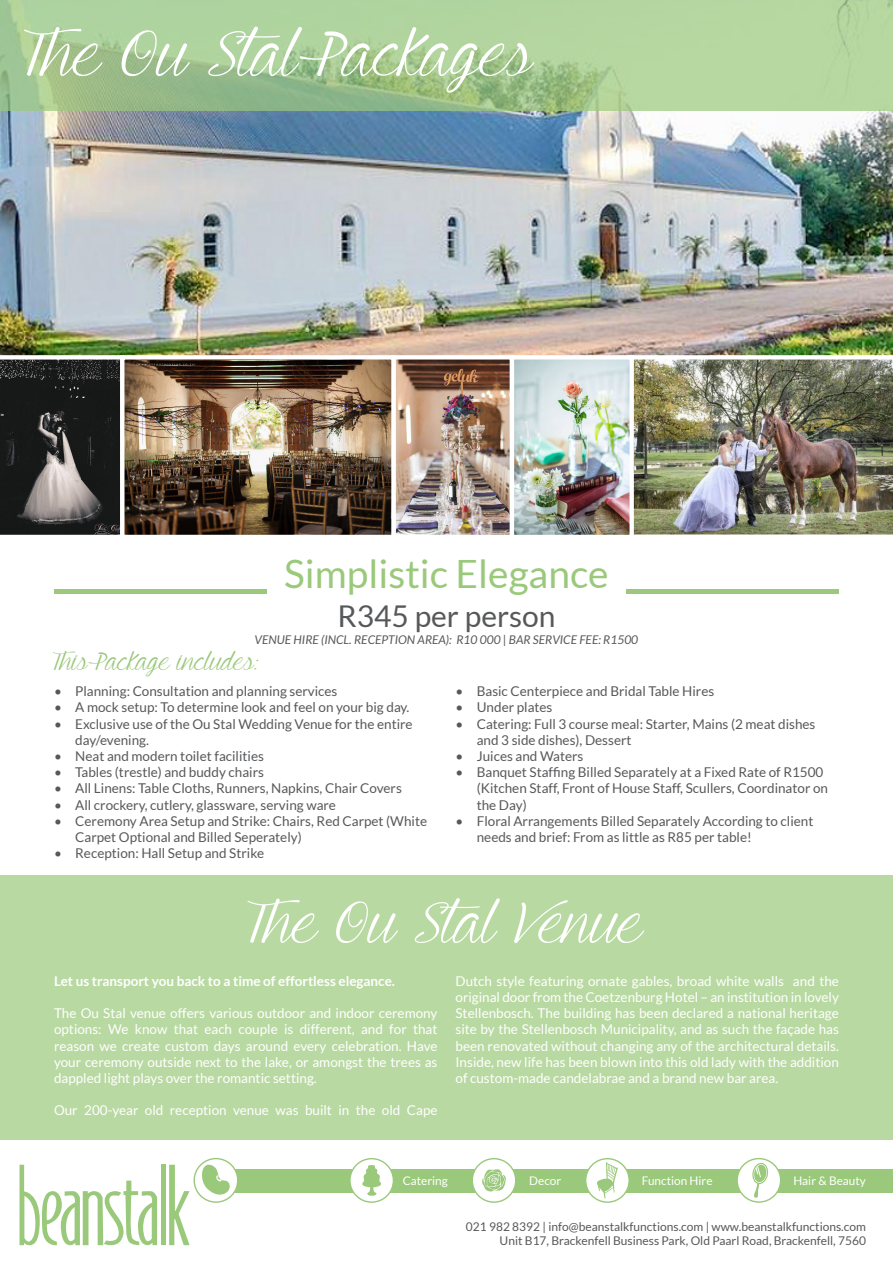
<style>
.page{position:relative;width:893px;height:1263px;background:#fff}
.page>*{position:absolute;margin:0;border:0;box-sizing:border-box;transform-origin:0 0}
.t1{font:65.4px "Young&Beautiful";color:#fff}
.t2{font:59.4px "Young&Beautiful";color:#fff}
.t3{font:39px "Lato";color:#9bc97b}
.t4{font:30px "Lato";color:#57585a}
.t5{font:25.5px "Young&Beautiful";color:#9bc97b}
.t6{font:13.5px/16.2px "Lato";color:#57585a}
.t7{font:13.5px/16.2px "Lato";color:#fff;text-align:justify}
.t8{font:700 13.5px "Lato";color:#fff}
.t9{font:12px "Lato";color:#57585a}
.t10{font:italic 12px "Lato";color:#57585a}
.t11{font:11.85px "Lato";color:#fff}
</style>
<div class="page">
<div style="left:0;top:875px;width:893px;height:265px;background:#b9d9a2"></div>
<img style="left:0;top:111px;width:893px;height:244px">
<img style="left:125px;top:360px;width:503px;height:174px">
<svg style="left:0;top:355px;width:120px;height:180px;background:#3a3a39"></svg>
<img style="left:628px;top:355px;width:265px;height:180px">
<div style="left:120px;top:355px;width:276px;height:184px;border:4px solid #fff"></div>
<div style="left:391px;top:355px;width:123px;height:184px;border:4px solid #fff"></div>
<div style="left:510px;top:355px;width:124px;height:184px;border:4px solid #fff"></div>
<svg style="left:0;top:0;width:893px;height:111px;background:#aacd97"></svg>
<div style="left:54px;top:589px;width:213px;height:5px;background:#9bc97b"></div>
<div style="left:626px;top:589px;width:213px;height:5px;background:#9bc97b"></div>
<div style="left:200px;top:1169px;width:693px;height:23px;background:#9bc97b"></div>
<svg style="left:20px;top:1165px;width:137px;height:81px"></svg>
<div style="left:161px;top:1165px;width:5px;height:80px;background:#9bc97b"></div>
<svg style="left:169px;top:1165px;width:21px;height:80px"></svg>
<svg style="left:194px;top:1158px;width:44px;height:44px"></svg>
<div style="left:193px;top:1158px;width:45px;height:45px;border:1px solid #9bc97b;border-radius:50%"></div>
<svg style="left:199px;top:1164px;width:33px;height:32px"></svg>
<div style="left:586px;top:1159px;width:43px;height:43px;background:#fff;border-radius:50%"></div>
<div style="left:585px;top:1158px;width:45px;height:45px;border:1px solid #9bc97b;border-radius:50%"></div>
<div style="left:350px;top:1159px;width:43px;height:43px;background:#fff;border-radius:50%"></div>
<div style="left:349px;top:1158px;width:45px;height:45px;border:1px solid #9bc97b;border-radius:50%"></div>
<div style="left:472px;top:1159px;width:44px;height:43px;background:#fff;border-radius:50%"></div>
<div style="left:472px;top:1158px;width:44px;height:45px;border:1px solid #9bc97b;border-radius:50%"></div>
<svg style="left:597px;top:1162px;width:21px;height:36px"></svg>
<svg style="left:362px;top:1165px;width:19px;height:31px"></svg>
<svg style="left:482px;top:1169px;width:24px;height:23px"></svg>
<svg style="left:737px;top:1158px;width:44px;height:44px"></svg>
<div style="left:736px;top:1158px;width:45px;height:45px;border:1px solid #9bc97b;border-radius:50%"></div>
<svg style="left:751px;top:1161px;width:19px;height:37px"></svg>
<p class="t1" style="left:27px;top:20px;width:507px">The Ou Stal Packages</p>
<p class="t3" style="left:284px;top:552px;width:326px">Simplistic Elegance</p>
<p class="t4" style="left:337px;top:599px;width:220px">R345 per person</p>
<p class="t10" style="left:255px;top:633px;width:385px">VENUE HIRE (INCL. RECEPTION AREA): R10 000 | BAR SERVICE FEE: R1500</p>
<p class="t5" style="left:54px;top:648px;width:206px">This Package includes:</p>
<p class="t6" style="left:54px;top:683px;width:285px">• Planning: Consultation and planning services</p>
<p class="t6" style="left:54px;top:699px;width:357px">• A mock setup: To determine look and feel on your big day.</p>
<p class="t6" style="left:75px;top:715px;width:339px;text-indent:-21px">• Exclusive use of the Ou Stal Wedding Venue for the entire day/evening.</p>
<p class="t6" style="left:54px;top:748px;width:211px">• Neat and modern toilet facilities</p>
<p class="t6" style="left:54px;top:764px;width:211px">• Tables (trestle) and buddy chairs</p>
<p class="t6" style="left:54px;top:780px;width:349px">• All Linens: Table Cloths, Runners, Napkins, Chair Covers</p>
<p class="t6" style="left:54px;top:796px;width:284px">• All crockery, cutlery, glassware, serving ware</p>
<p class="t6" style="left:75px;top:813px;width:353px;text-indent:-21px">• Ceremony Area Setup and Strike: Chairs, Red Carpet (White<br>Carpet Optional and Billed Seperately)</p>
<p class="t6" style="left:54px;top:845px;width:212px">• Reception: Hall Setup and Strike</p>
<p class="t6" style="left:455px;top:683px;width:260px">• Basic Centerpiece and Bridal Table Hires</p>
<p class="t6" style="left:455px;top:699px;width:99px">• Under plates</p>
<p class="t6" style="left:477px;top:715px;width:340px;text-indent:-21px">• Catering: Full 3 course meal: Starter, Mains (2 meat dishes and 3 side dishes), Dessert</p>
<p class="t6" style="left:455px;top:748px;width:129px">• Juices and Waters</p>
<p class="t6" style="left:477px;top:764px;width:353px;text-indent:-21px">• Banquet Staffing Billed Separately at a Fixed Rate of R1500 (Kitchen Staff, Front of House Staff, Scullers, Coordinator on the Day)</p>
<p class="t6" style="left:477px;top:813px;width:338px;text-indent:-21px">• Floral Arrangements Billed Separately According to client needs and brief: From as little as R85 per table!</p>
<p class="t2" style="left:250px;top:892px;width:394px">The Ou Stal Venue</p>
<p class="t8" style="left:54px;top:973px;width:342px">Let us transport you back to a time of effortless elegance.</p>
<p class="t7" style="left:54px;top:1005px;width:385px">The Ou Stal venue offers various outdoor and indoor ceremony options: We know that each couple is different, and for that reason we create custom days around every celebration. Have your ceremony outside next to the lake, or amongst the trees as dappled light plays over the romantic setting.</p>
<p class="t7" style="left:54px;top:1102px;width:385px">Our 200-year old reception venue was built in the old Cape</p>
<p class="t7" style="left:455px;top:973px;width:385px">Dutch style featuring ornate gables, broad white walls and the original door from the Coetzenburg Hotel – an institution in lovely Stellenbosch. The building has been declared a national heritage site by the Stellenbosch Municipality, and as such the façade has been renovated without changing any of the architectural details.<br>Inside, new life has been blown into this old lady with the addition of custom-made candelabrae and a brand new bar area.</p>
<p class="t11" style="left:403px;top:1174px;width:47px">Catering</p>
<p class="t11" style="left:529px;top:1174px;width:33px">Decor</p>
<p class="t11" style="left:642px;top:1174px;width:72px">Function Hire</p>
<p class="t9" style="left:466px;top:1220px;width:402px">021 982 8392 | info@beanstalkfunctions.com | www.beanstalkfunctions.com</p>
<p class="t9" style="left:500px;top:1234px;width:368px">Unit B17, Brackenfell Business Park, Old Paarl Road, Brackenfell, 7560</p>
<p class="t11" style="left:793px;top:1174px;width:74px">Hair &amp; Beauty</p>
</div>
